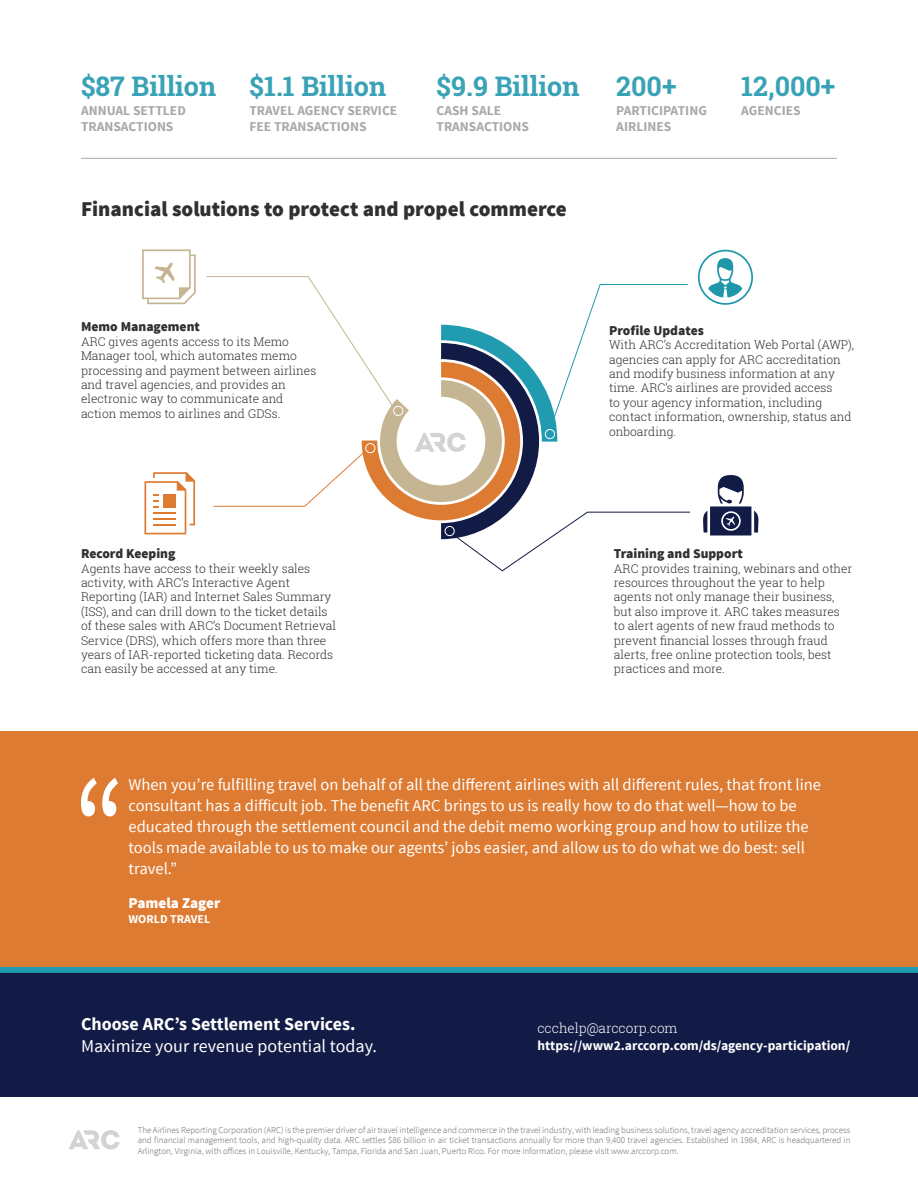
<style>
.page{position:relative;width:918px;height:1188px;background:#fff}
.page>*{position:absolute;margin:0;border:0;box-sizing:border-box;transform-origin:0 0}
.t1{font:700 27px "Roboto Slab";color:#39a2b6}
.t2{font:900 21px "Source Sans Pro";color:#312f30}
.t3{font:18px "Source Sans Pro";color:#fff}
.t4{font:700 18px "Source Sans Pro";color:#fff}
.t5{font:16.5px/21px "Source Sans Pro";color:#fff}
.t6{font:900 15px "Source Sans Pro";color:#fff}
.t7{font:700 13.5px/16.2px "Source Sans Pro";color:#a8a9ad}
.t8{font:900 13.5px "Source Sans Pro";color:#312f30}
.t9{font:700 13.5px "Source Sans Pro";color:#fff}
.t10{font:300 13.5px "Roboto Slab";color:#fff}
.t11{font:300 12px/14.4px "Roboto Slab";color:#312f30}
.t12{font:700 12px "Source Sans Pro";color:#fff}
.copyright{font:300 9px/10.8px "Source Sans Pro";color:#636366;text-align:justify}
</style>
<div class="page">
<div style="left:0;top:969px;width:918px;height:128px;background:#111b45"></div>
<div style="left:0;top:731px;width:918px;height:238px;background:#dd7b32"></div>
<svg style="left:81px;top:778px;width:37px;height:38px"></svg>
<svg style="left:69px;top:1130px;width:51px;height:19px"></svg>
<svg style="left:206px;top:276px;width:485px;height:296px"></svg>
<div style="left:445px;top:526px;width:10px;height:10px;border:1px solid #fff;border-radius:50%"></div>
<div style="left:545px;top:429px;width:10px;height:10px;border:1px solid #fff;border-radius:50%"></div>
<div style="left:393px;top:406px;width:10px;height:10px;border:1px solid #fff;border-radius:50%"></div>
<div style="left:365px;top:443px;width:10px;height:10px;border:1px solid #fff;border-radius:50%"></div>
<div style="left:0;top:967px;width:918px;height:6px;background:#209bb0"></div>
<hr style="left:81px;top:158px;width:756px;height:1px;background:#a8a9ad">
<svg style="left:142px;top:249px;width:54px;height:55px"></svg>
<svg style="left:698px;top:250px;width:55px;height:55px"></svg>
<svg style="left:144px;top:472px;width:51px;height:62px"></svg>
<hr style="left:153px;top:512px;width:23px;height:2px;background:#dd7b32">
<hr style="left:153px;top:518px;width:23px;height:2px;background:#dd7b32">
<hr style="left:153px;top:524px;width:23px;height:2px;background:#dd7b32">
<svg style="left:703px;top:475px;width:56px;height:61px"></svg>
<p class="t1" style="left:81px;top:68px;width:137px">$87 Billion</p>
<p class="t7" style="left:81px;top:103px;width:106px">ANNUAL SETTLED</p>
<p class="t7" style="left:81px;top:119px;width:94px">TRANSACTIONS</p>
<p class="t1" style="left:249px;top:68px;width:138px">$1.1 Billion</p>
<p class="t7" style="left:249px;top:102px;width:149px">TRAVEL AGENCY SERVICE<br>FEE TRANSACTIONS</p>
<p class="t1" style="left:437px;top:68px;width:144px">$9.9 Billion</p>
<p class="t7" style="left:437px;top:103px;width:66px">CASH SALE</p>
<p class="t7" style="left:437px;top:119px;width:94px">TRANSACTIONS</p>
<p class="t2" style="left:81px;top:195px;width:487px">Financial solutions to protect and propel commerce</p>
<p class="t1" style="left:616px;top:68px;width:62px">200+</p>
<p class="t7" style="left:616px;top:103px;width:92px">PARTICIPATING</p>
<p class="t7" style="left:616px;top:119px;width:57px">AIRLINES</p>
<p class="t1" style="left:741px;top:68px;width:96px">12,000+</p>
<p class="t7" style="left:741px;top:103px;width:61px">AGENCIES</p>
<p class="t8" style="left:81px;top:318px;width:120px">Memo Management</p>
<p class="t11" style="left:81px;top:334px;width:237px">ARC gives agents access to its Memo Manager tool, which automates memo processing and payment between airlines and travel agencies, and provides an electronic way to communicate and action memos to airlines and GDSs.</p>
<p class="t8" style="left:609px;top:322px;width:96px">Profile Updates</p>
<p class="t11" style="left:609px;top:337px;width:247px">With ARC’s Accreditation Web Portal (AWP), agencies can apply for ARC accreditation and modify business information at any time. ARC’s airlines are provided access<br>to your agency information, including contact information, ownership, status and onboarding.</p>
<p class="t8" style="left:81px;top:545px;width:96px">Record Keeping</p>
<p class="t11" style="left:81px;top:561px;width:256px">Agents have access to their weekly sales activity, with ARC’s Interactive Agent Reporting (IAR) and Internet Sales Summary (ISS), and can drill down to the ticket details of these sales with ARC’s Document Retrieval Service (DRS), which offers more than three years of IAR-reported ticketing data. Records can easily be accessed at any time.</p>
<p class="t8" style="left:614px;top:545px;width:130px">Training and Support</p>
<p class="t11" style="left:614px;top:561px;width:240px">ARC provides training, webinars and other resources throughout the year to help agents not only manage their business, but also improve it. ARC takes measures to alert agents of new fraud methods to prevent financial losses through fraud alerts, free online protection tools, best practices and more.</p>
<p class="t5" style="left:129px;top:774px;width:694px">When you’re fulfilling travel on behalf of all the different airlines with all different rules, that front line consultant has a difficult job. The benefit ARC brings to us is really how to do that well—how to be educated through the settlement council and the debit memo working group and how to utilize the tools made available to us to make our agents’ jobs easier, and allow us to do what we do best: sell travel.”</p>
<p class="t6" style="left:129px;top:894px;width:93px">Pamela Zager</p>
<p class="t12" style="left:129px;top:911px;width:83px">WORLD TRAVEL</p>
<p class="t4" style="left:81px;top:1013px;width:276px">Choose ARC’s Settlement Services.</p>
<p class="t3" style="left:81px;top:1035px;width:297px">Maximize your revenue potential today.</p>
<p class="t10" style="left:537px;top:1019px;width:142px">ccchelp@arccorp.com</p>
<p class="t9" style="left:537px;top:1036px;width:314px">https://www2.arccorp.com/ds/agency-participation/</p>
<p class="copyright" style="left:138px;top:1124px;width:714px">The Airlines Reporting Corporation (ARC) is the premier driver of air travel intelligence and commerce in the travel industry, with leading business solutions, travel agency accreditation services, process and financial management tools, and high-quality data. ARC settles $86 billion in air ticket transactions annually for more than 9,400 travel agencies. Established in 1984, ARC is headquartered in Arlington, Virginia, with offices in Louisville, Kentucky, Tampa, Florida and San Juan, Puerto Rico. For more information, please visit www.arccorp.com.</p>
</div>
